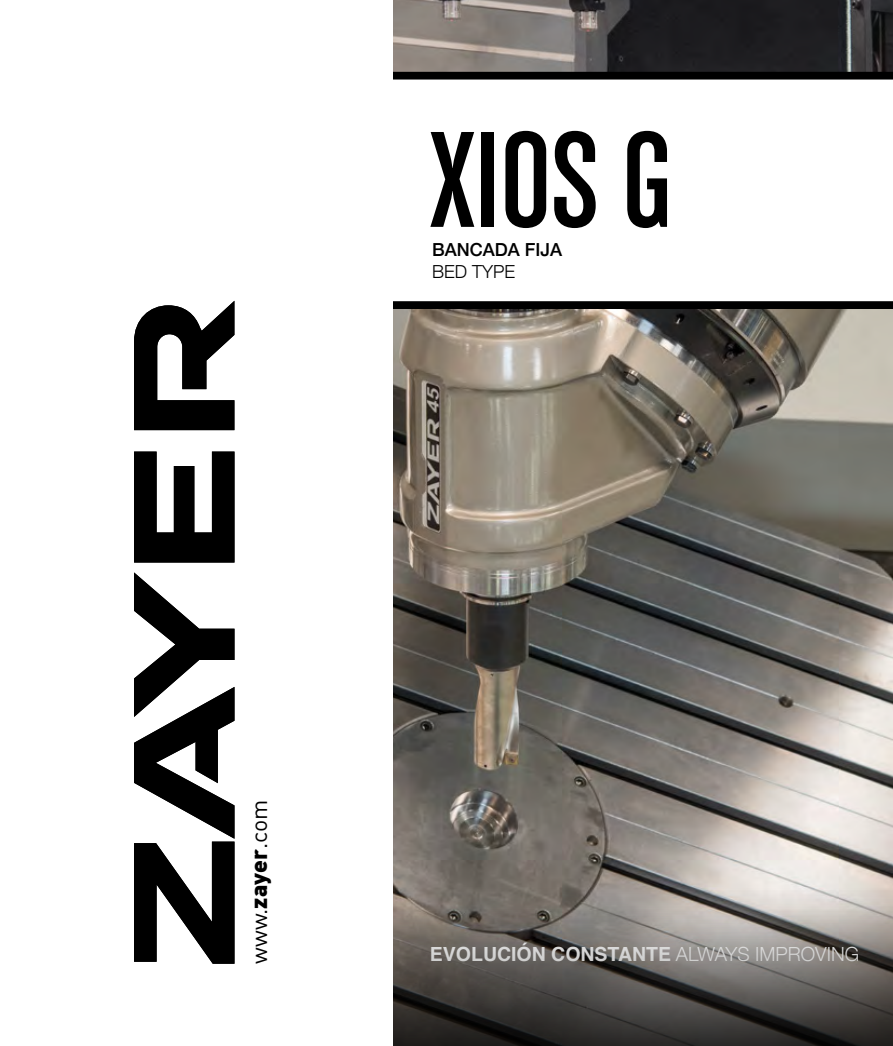
<style>
.page{position:relative;width:893px;height:1046px;background:#fff}
.page>*{position:absolute;margin:0;border:0;box-sizing:border-box;transform-origin:0 0}
.t1{font:145.5px "Chalet Comprime Cologne Eighty";color:#000}
.t2{font:23.1px "DIN";color:#000}
.t3{font:700 19.5px "Helvetica";color:#fff}
.t4{font:500 18px "Helvetica Neue";color:#000}
.t5{font:300 18px "Helvetica Neue";color:#000}
.s1{font-weight:900}
.s2{font-family:"Helvetica Neue";font-weight:300}
</style>
<div class="page">
<img style="left:393px;top:309px;width:500px;height:580px">
<svg style="left:393px;top:889px;width:500px;height:20px;background:#9e9893"></svg>
<img style="left:393px;top:0;width:500px;height:72px">
<svg style="left:393px;top:909px;width:500px;height:137px;background:#5a5753"></svg>
<div style="left:11px;top:72px;width:882px;height:7px;background:#000"></div>
<div style="left:11px;top:301px;width:882px;height:8px;background:#000"></div>
<div style="left:0;top:0;width:393px;height:1046px;background:#fff"></div>
<svg style="left:134px;top:452px;width:100px;height:111px"></svg>
<svg style="left:134px;top:572px;width:100px;height:392px"></svg>
<svg style="left:134px;top:301px;width:100px;height:129px"></svg>
<h1 class="t1" style="left:430px;top:100px;width:243px">XIOS G</h1>
<p class="t4" style="left:432px;top:235px;width:132px">BANCADA FIJA</p>
<p class="t5" style="left:432px;top:257px;width:85px">BED TYPE</p>
<p class="t2" style="left:244px;top:964px;width:166px;rotate:-90deg">www.<span class="s1">zayer</span>.com</p>
<p class="t3" style="left:430px;top:938px;width:431px">EVOLUCIÓN CONSTANTE <span class="s2">ALWAYS IMPROVING</span></p>
</div>
